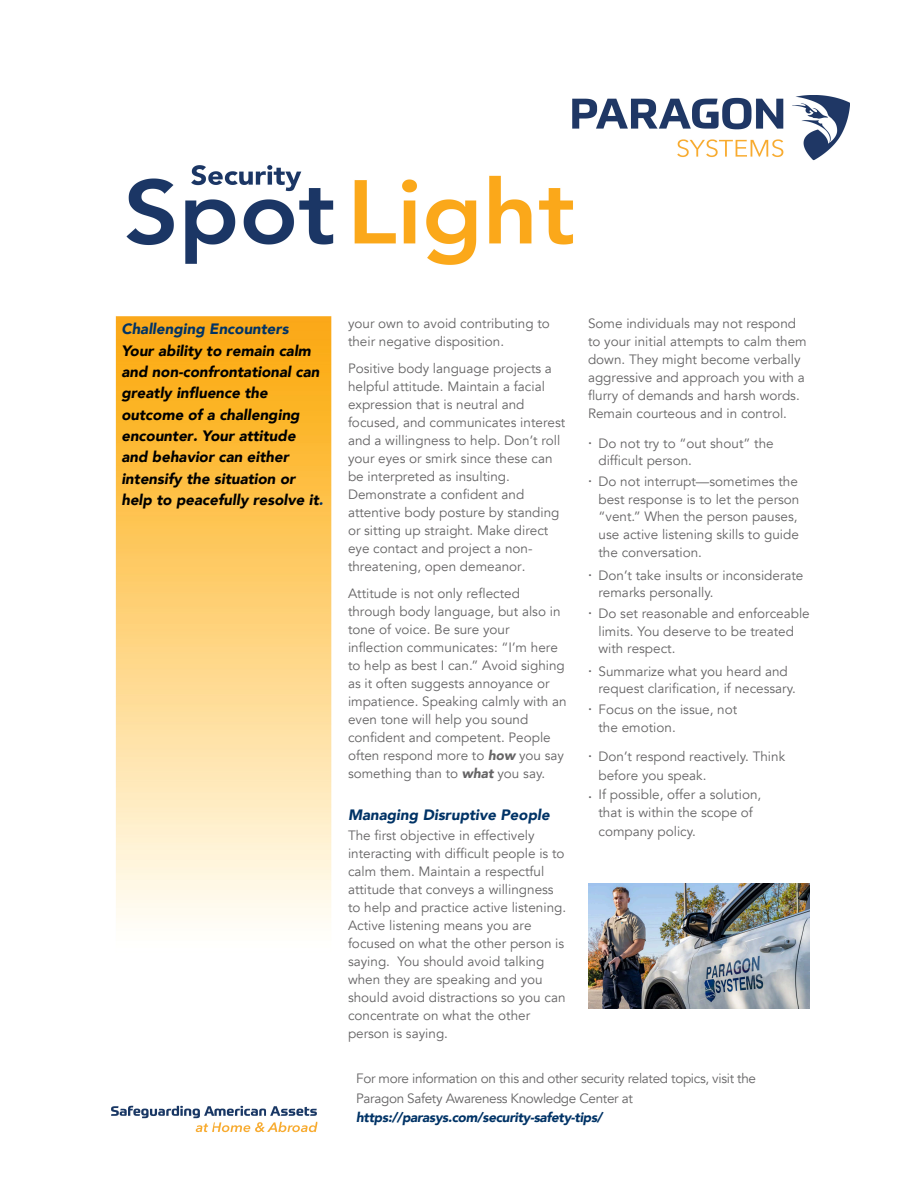
<style>
.page{position:relative;width:918px;height:1188px;background:#fff}
.page>*{position:absolute;margin:0;border:0;box-sizing:border-box;transform-origin:0 0}
.t1{font:italic 900 15px/21.3px "Avenir";color:#000}
.t2{font:italic 900 15px "Avenir";color:#036}
.t3{font:13.5px/18px "Avenir";color:#656465}
.t4{font:13.5px/19.5px "Avenir";letter-spacing:-.025em;color:#656465}
.t5{font:italic 900 13.5px "Avenir";letter-spacing:-.025em;color:#036}
.t6{font:300 13.5px "Securitas Sans";color:#656465}
.s1{color:#036}
.s2{font-weight:900;font-style:italic}
.s3{font-family:"Securitas Sans";font-weight:300}
</style>
<div class="page">
<img style="left:111px;top:96px;width:738px;height:1037px">
<img style="left:588px;top:883px;width:222px;height:126px">
<p class="t2" style="left:121px;top:317px;width:169px">Challenging Encounters</p>
<p class="t1" style="left:121px;top:340px;width:203px">Your ability to remain calm and non-confrontational can greatly influence the outcome of a challenging encounter. Your attitude and behavior can either intensify the situation or help to peacefully resolve it<span class="s1">.</span></p>
<p class="t3" style="left:348px;top:315px;width:203px">your own to avoid contributing to their negative disposition.</p>
<p class="t3" style="left:348px;top:360px;width:219px">Positive body language projects a helpful attitude. Maintain a facial expression that is neutral and focused, and communicates interest and a willingness to help. Don’t roll your eyes or smirk since these can be interpreted as insulting.<br>Demonstrate a confident and attentive body posture by standing or sitting up straight. Make direct eye contact and project a non&shy;threatening, open demeanor.</p>
<p class="t3" style="left:348px;top:585px;width:220px">Attitude is not only reflected through body language, but also in tone of voice. Be sure your inflection communicates: “I’m here to help as best I can.” Avoid sighing as it often suggests annoyance or impatience. Speaking calmly with an even tone will help you sound confident and competent. People often respond more to <span class="s2">how</span> you say something than to <span class="s2">what</span> you say.</p>
<p class="t2" style="left:348px;top:802px;width:203px">Managing Disruptive People</p>
<p class="t3" style="left:348px;top:827px;width:220px">The first objective in effectively interacting with difficult people is to calm them. Maintain a respectful attitude that conveys a willingness to help and practice active listening.<br>Active listening means you are focused on what the other person is saying. You should avoid talking when they are speaking and you should avoid distractions so you can concentrate on what the other person is saying.</p>
<p class="t3" style="left:588px;top:315px;width:220px">Some individuals may not respond to your initial attempts to calm them down. They might become verbally aggressive and approach you with a flurry of demands and harsh words.<br>Remain courteous and in control.</p>
<p class="t3" style="left:599px;top:436px;width:177px;line-height:16.5px;text-indent:-11px"><span class="s3">•</span> Do not try to “out shout” the difficult person.</p>
<p class="t3" style="left:599px;top:473px;width:202px;line-height:17.5px;text-indent:-11px"><span class="s3">•</span> Do not interrupt—sometimes the best response is to let the person “vent.” When the person pauses, use active listening skills to guide the conversation.</p>
<p class="t3" style="left:599px;top:568px;width:206px;line-height:16.5px;text-indent:-11px"><span class="s3">•</span> Don’t take insults or inconsiderate remarks personally.</p>
<p class="t3" style="left:599px;top:605px;width:213px;line-height:17.2px;text-indent:-11px"><span class="s3">•</span> Do set reasonable and enforceable limits. You deserve to be treated with respect.</p>
<p class="t3" style="left:599px;top:664px;width:199px;line-height:16.5px;text-indent:-11px"><span class="s3">•</span> Summarize what you heard and request clarification, if necessary.</p>
<p class="t3" style="left:599px;top:700px;width:140px;text-indent:-11px"><span class="s3">•</span> Focus on the issue, not the emotion.</p>
<p class="t6" style="left:588px;top:745px;width:5px">•</p>
<p class="t6" style="left:588px;top:785px;width:5px">•</p>
<p class="t3" style="left:599px;top:747px;width:188px;line-height:18.8px">Don’t respond reactively. Think before you speak.<br>If possible, offer a solution, that is within the scope of company policy.</p>
<p class="t4" style="left:356px;top:1069px;width:401px">For more information on this and other security related topics, visit the<br>Paragon Safety Awareness Knowledge Center at</p>
<p class="t5" style="left:356px;top:1107px;width:248px">https://parasys.com/security-safety-tips/</p>
</div>
